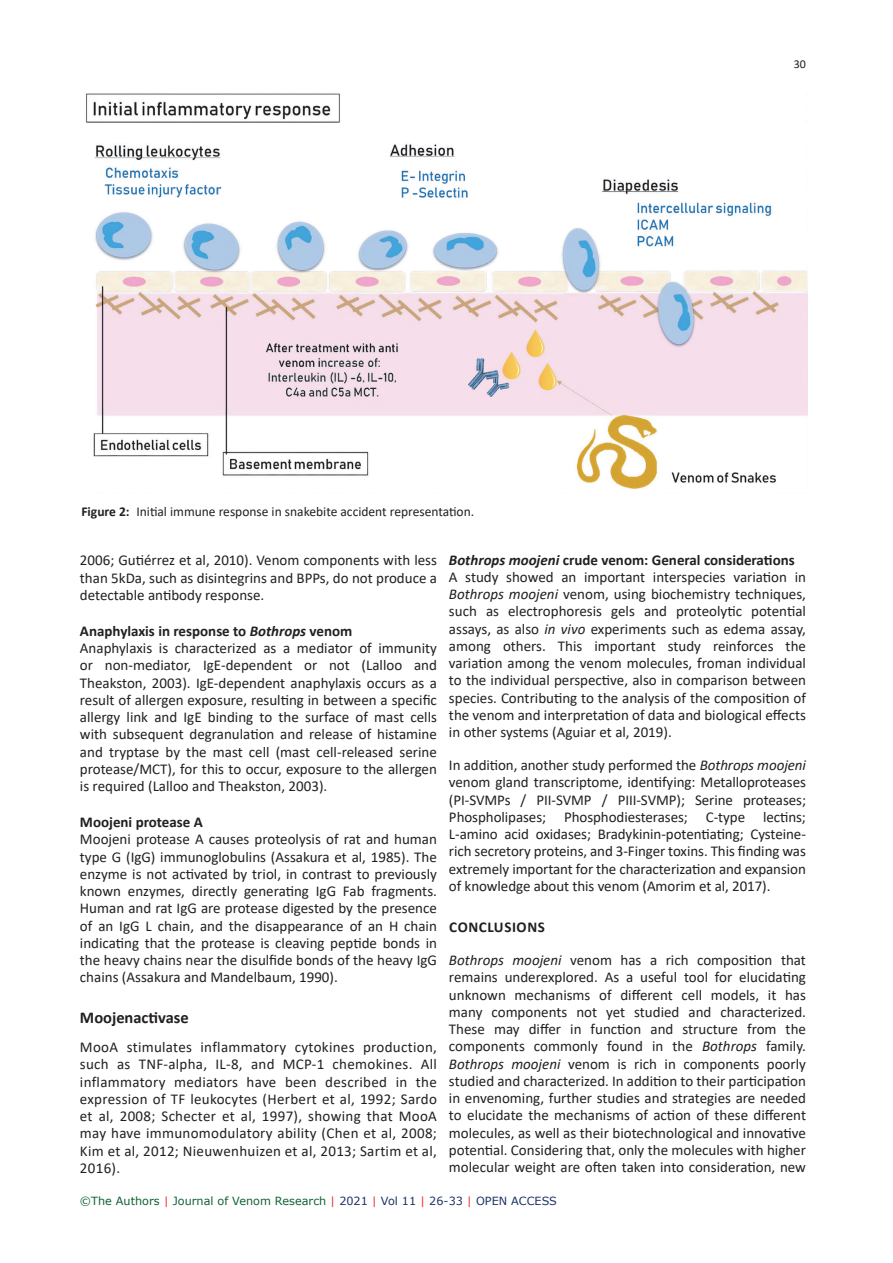
<style>
.page{position:relative;width:893px;height:1263px;background:#fff}
.page>*{position:absolute;margin:0;border:0;box-sizing:border-box;transform-origin:0 0}
.t1{font:700 16.5px "Calibri";color:#231f20}
.TXT{font:15px/17.2px "Calibri";color:#231f20;text-align:justify}
.t2{font:700 15px "Calibri";color:#231f20}
.t3{font:700 15px "Calibri";letter-spacing:.04em;color:#231f20}
.FC{font:13.5px "Calibri";color:#231f20}
.t4{font:12px "Calibri";color:#231f20}
.t5{font:11.25px "Verdana";color:#116232}
.s1{font-weight:700}
.s2{font-style:italic}
.s3{color:#ee2d29}
.s4{color:#1c3265}
</style>
<div class="page">
<img style="left:86px;top:93px;width:721px;height:396px">
<p class="FC" style="left:81px;top:502px;width:394px"><span class="s1">Figure 2:</span> Initial immune response in snakebite accident representation.</p>
<p class="t4" style="left:794px;top:55px;width:14px">30</p>
<p class="TXT" style="left:80px;top:551px;width:358px">2006; Gutiérrez et al, 2010). Venom components with less than 5kDa, such as disintegrins and BPPs, do not produce a detectable antibody response.</p>
<h2 class="t2" style="left:80px;top:620px;width:274px">Anaphylaxis in response to <span class="s2">Bothrops</span> venom</h2>
<p class="TXT" style="left:80px;top:639px;width:359px">Anaphylaxis is characterized as a mediator of immunity or non-mediator, IgE-dependent or not (Lalloo and Theakston, 2003). IgE-dependent anaphylaxis occurs as a result of allergen exposure, resulting in between a specific allergy link and IgE binding to the surface of mast cells with subsequent degranulation and release of histamine and tryptase by the mast cell (mast cell-released serine protease/MCT), for this to occur, exposure to the allergen is required (Lalloo and Theakston, 2003).</p>
<h2 class="t2" style="left:80px;top:811px;width:124px">Moojeni protease A</h2>
<p class="TXT" style="left:80px;top:830px;width:359px">Moojeni protease A causes proteolysis of rat and human type G (IgG) immunoglobulins (Assakura et al, 1985). The enzyme is not activated by triol, in contrast to previously known enzymes, directly generating IgG Fab fragments.<br>Human and rat IgG are protease digested by the presence of an IgG L chain, and the disappearance of an H chain indicating that the protease is cleaving peptide bonds in the heavy chains near the disulfide bonds of the heavy IgG chains (Assakura and Mandelbaum, 1990).</p>
<p class="t1" style="left:80px;top:1006px;width:110px">Moojenactivase</p>
<p class="TXT" style="left:80px;top:1038px;width:359px">MooA stimulates inflammatory cytokines production, such as TNF-alpha, IL-8, and MCP-1 chemokines. All inflammatory mediators have been described in the expression of TF leukocytes (Herbert et al, 1992; Sardo et al, 2008; Schecter et al, 1997), showing that MooA may have immunomodulatory ability (Chen et al, 2008; Kim et al, 2012; Nieuwenhuizen et al, 2013; Sartim et al, 2016).</p>
<h2 class="t2" style="left:449px;top:549px;width:347px"><span class="s2">Bothrops moojeni</span> crude venom: General considerations</h2>
<p class="TXT" style="left:449px;top:568px;width:359px">A study showed an important interspecies variation in <span class="s2">Bothrops moojeni</span> venom, using biochemistry techniques, such as electrophoresis gels and proteolytic potential assays, as also <span class="s2">in vivo</span> experiments such as edema assay, among others. This important study reinforces the variation among the venom molecules, froman individual to the individual perspective, also in comparison between species. Contributing to the analysis of the composition of the venom and interpretation of data and biological effects in other systems (Aguiar et al, 2019).</p>
<p class="TXT" style="left:449px;top:756px;width:358px">In addition, another study performed the <span class="s2">Bothrops moojeni </span>venom gland transcriptome, identifying: Metalloproteases (PI-SVMPs / PII-SVMP / PIII-SVMP); Serine proteases; Phospholipases; Phosphodiesterases; C-type lectins; L-amino acid oxidases; Bradykinin-potentiating; Cysteine&shy;rich secretory proteins, and 3-Finger toxins. This finding was extremely important for the characterization and expansion of knowledge about this venom (Amorim et al, 2017).</p>
<h1 class="t3" style="left:449px;top:917px;width:97px">CONCLUSIONS</h1>
<p class="TXT" style="left:449px;top:951px;width:359px"><span class="s2">Bothrops moojeni</span> venom has a rich composition that remains underexplored. As a useful tool for elucidating unknown mechanisms of different cell models, it has many components not yet studied and characterized.<br>These may differ in function and structure from the components commonly found in the <span class="s2">Bothrops</span> family.<br><span class="s2">Bothrops moojeni</span> venom is rich in components poorly studied and characterized. In addition to their participation in envenoming, further studies and strategies are needed to elucidate the mechanisms of action of these different molecules, as well as their biotechnological and innovative potential. Considering that, only the molecules with higher molecular weight are often taken into consideration, new</p>
<p class="t5" style="left:80px;top:1194px;width:478px">©The Authors <span class="s3">|</span> Journal of Venom Research <span class="s3">|</span> <span class="s4">2021</span> <span class="s3">|</span> <span class="s4">Vol 11</span> <span class="s3">|</span> <span class="s4">26-33</span> <span class="s3">|</span> <span class="s4">OPEN ACCESS</span></p>
</div>
